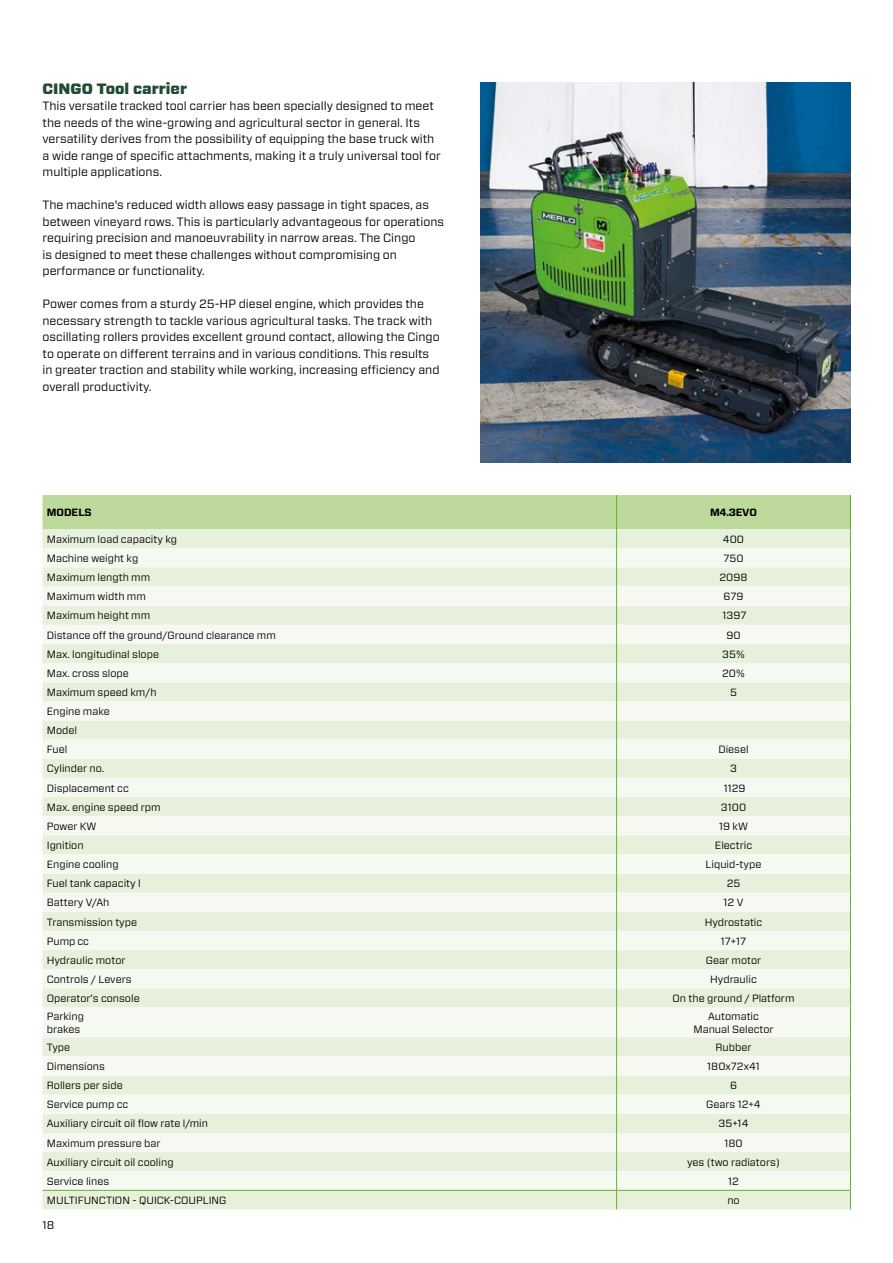
<style>
.page{position:relative;width:893px;height:1263px;background:#fff}
.page>*{position:absolute;margin:0;border:0;box-sizing:border-box;transform-origin:0 0}
.t1{font:900 15px "Forza";color:#214b35}
.t2{font:12px/16.5px "Forza";color:#000}
.t3{font:11.25px "Forza";color:#000}
.t4{font:10.5px/19.2px "Forza";color:#000}
.t5{font:700 10.5px "Forza";letter-spacing:-.01em;color:#000}
</style>
<div class="page">
<img style="left:480px;top:82px;width:370px;height:380px">
<div style="left:43px;top:1191px;width:807px;height:18px;background:#e6f0da"></div>
<svg style="left:43px;top:1007px;width:807px;height:183px;fill:#f5f9f1"></svg>
<hr style="left:43px;top:1190px;width:573px;height:1px;background:#65b32e">
<hr style="left:617px;top:1190px;width:233px;height:1px;background:#65b32e">
<svg style="left:43px;top:495px;width:808px;height:512px"></svg>
<hr style="left:616px;top:1007px;width:1px;height:30px;background:#65b32e">
<hr style="left:850px;top:1007px;width:1px;height:30px;background:#65b32e">
<svg style="left:616px;top:1037px;width:1px;height:172px"></svg>
<svg style="left:850px;top:1037px;width:1px;height:172px"></svg>
<p class="t1" style="left:43px;top:79px;width:146px">CINGO Tool carrier</p>
<p class="t2" style="left:43px;top:98px;width:400px">This versatile tracked tool carrier has been specially designed to meet the needs of the wine-growing and agricultural sector in general. Its versatility derives from the possibility of equipping the base truck with a wide range of specific attachments, making it a truly universal tool for multiple applications.</p>
<p class="t2" style="left:43px;top:197px;width:403px">The machine's reduced width allows easy passage in tight spaces, as between vineyard rows. This is particularly advantageous for operations requiring precision and manoeuvrability in narrow areas. The Cingo<br>is designed to meet these challenges without compromising on performance or functionality.</p>
<p class="t2" style="left:43px;top:296px;width:399px">Power comes from a sturdy 25-HP diesel engine, which provides the necessary strength to tackle various agricultural tasks. The track with oscillating rollers provides excellent ground contact, allowing the Cingo to operate on different terrains and in various conditions. This results in greater traction and stability while working, increasing efficiency and overall productivity.</p>
<p class="t5" style="left:47px;top:506px;width:46px">MODELS</p>
<p class="t5" style="left:710px;top:506px;width:48px">M4.3EVO</p>
<p class="t4" style="left:47px;top:529px;width:132px">Maximum load capacity kg</p>
<p class="t4" style="left:723px;top:529px;width:23px">400</p>
<p class="t4" style="left:47px;top:549px;width:93px">Machine weight kg</p>
<p class="t4" style="left:723px;top:549px;width:22px">750</p>
<p class="t4" style="left:47px;top:568px;width:105px">Maximum length mm</p>
<p class="t4" style="left:719px;top:568px;width:30px">2098</p>
<p class="t4" style="left:47px;top:587px;width:101px">Maximum width mm</p>
<p class="t4" style="left:724px;top:587px;width:21px">679</p>
<p class="t4" style="left:47px;top:606px;width:105px">Maximum height mm</p>
<p class="t4" style="left:723px;top:606px;width:25px">1397</p>
<p class="t4" style="left:47px;top:625px;width:231px">Distance off the ground/Ground clearance mm</p>
<p class="t4" style="left:726px;top:625px;width:16px">90</p>
<p class="t4" style="left:47px;top:644px;width:114px">Max. longitudinal slope</p>
<p class="t4" style="left:722px;top:644px;width:24px">35%</p>
<p class="t4" style="left:47px;top:663px;width:84px">Max. cross slope</p>
<p class="t4" style="left:722px;top:663px;width:24px">20%</p>
<p class="t4" style="left:47px;top:682px;width:111px">Maximum speed km/h</p>
<p class="t4" style="left:730px;top:682px;width:8px">5</p>
<p class="t4" style="left:47px;top:702px;width:65px">Engine make<br>Model<br>Fuel</p>
<p class="t4" style="left:718px;top:740px;width:32px">Diesel</p>
<p class="t4" style="left:47px;top:759px;width:59px">Cylinder no.</p>
<p class="t4" style="left:730px;top:759px;width:8px">3</p>
<p class="t4" style="left:47px;top:778px;width:84px">Displacement cc</p>
<p class="t4" style="left:724px;top:778px;width:23px">1129</p>
<p class="t4" style="left:47px;top:797px;width:115px">Max. engine speed rpm</p>
<p class="t4" style="left:721px;top:797px;width:27px">3100</p>
<p class="t4" style="left:47px;top:816px;width:51px">Power KW</p>
<p class="t4" style="left:719px;top:816px;width:30px">19 kW</p>
<p class="t4" style="left:47px;top:835px;width:38px">Ignition</p>
<p class="t4" style="left:715px;top:835px;width:39px">Electric</p>
<p class="t4" style="left:47px;top:855px;width:73px">Engine cooling</p>
<p class="t4" style="left:706px;top:855px;width:57px">Liquid-type</p>
<p class="t4" style="left:47px;top:874px;width:95px">Fuel tank capacity l</p>
<p class="t4" style="left:727px;top:874px;width:15px">25</p>
<p class="t4" style="left:47px;top:893px;width:64px">Battery V/Ah</p>
<p class="t4" style="left:724px;top:893px;width:21px">12 V</p>
<p class="t4" style="left:47px;top:912px;width:92px">Transmission type</p>
<p class="t4" style="left:705px;top:912px;width:59px">Hydrostatic</p>
<p class="t4" style="left:47px;top:931px;width:44px">Pump cc</p>
<p class="t4" style="left:721px;top:931px;width:27px">17+17</p>
<p class="t4" style="left:47px;top:950px;width:80px">Hydraulic motor</p>
<p class="t4" style="left:706px;top:950px;width:57px">Gear motor</p>
<p class="t4" style="left:47px;top:969px;width:86px">Controls / Levers</p>
<p class="t4" style="left:710px;top:969px;width:48px">Hydraulic</p>
<p class="t4" style="left:47px;top:989px;width:94px">Operator’s console</p>
<p class="t4" style="left:672px;top:989px;width:124px">On the ground / Platform</p>
<p class="t4" style="left:47px;top:1010px;width:39px;line-height:12.6px">Parking brakes</p>
<p class="t4" style="left:693px;top:1010px;width:82px;line-height:12.6px;text-align:center">Automatic<br>Manual Selector</p>
<p class="t4" style="left:47px;top:1037px;width:25px">Type</p>
<p class="t4" style="left:715px;top:1037px;width:38px">Rubber</p>
<p class="t4" style="left:47px;top:1057px;width:60px">Dimensions</p>
<p class="t4" style="left:707px;top:1057px;width:54px">180x72x41</p>
<p class="t4" style="left:47px;top:1076px;width:78px">Rollers per side</p>
<p class="t4" style="left:730px;top:1076px;width:9px">6</p>
<p class="t4" style="left:47px;top:1095px;width:83px">Service pump cc</p>
<p class="t4" style="left:706px;top:1095px;width:56px">Gears 12+4</p>
<p class="t4" style="left:47px;top:1114px;width:163px">Auxiliary circuit oil flow rate l/min</p>
<p class="t4" style="left:718px;top:1114px;width:31px">35+14</p>
<p class="t4" style="left:47px;top:1133px;width:115px">Maximum pressure bar</p>
<p class="t4" style="left:724px;top:1133px;width:20px">180</p>
<p class="t4" style="left:47px;top:1152px;width:128px">Auxiliary circuit oil cooling</p>
<p class="t4" style="left:687px;top:1152px;width:94px">yes (two radiators)</p>
<p class="t4" style="left:47px;top:1171px;width:64px">Service lines</p>
<p class="t4" style="left:728px;top:1171px;width:12px">12</p>
<p class="t4" style="left:47px;top:1190px;width:181px">MULTIFUNCTION - QUICK-COUPLING</p>
<p class="t4" style="left:727px;top:1190px;width:14px">no</p>
<p class="t3" style="left:43px;top:1217px;width:13px">18</p>
</div>
